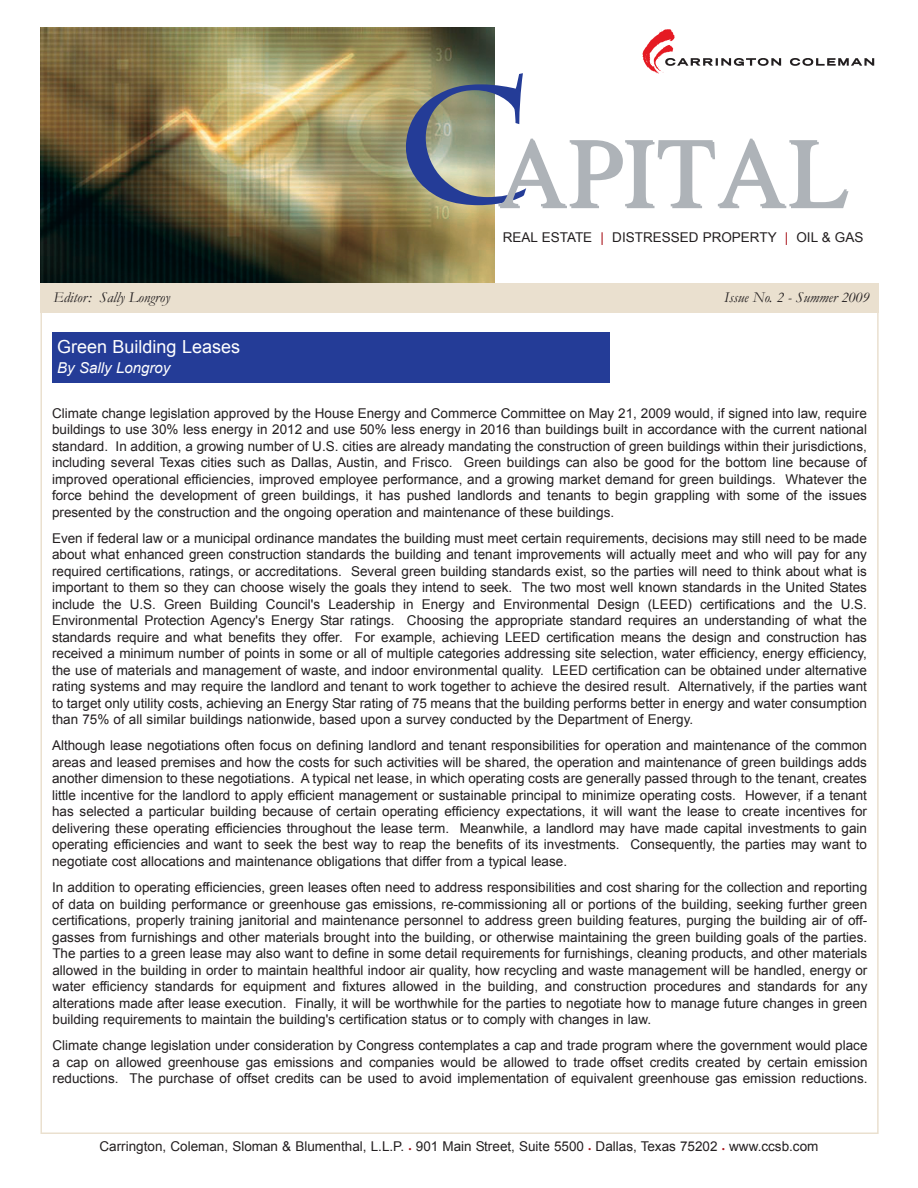
<style>
.page{position:relative;width:918px;height:1188px;background:#fff}
.page>*{position:absolute;margin:0;border:0;box-sizing:border-box;transform-origin:0 0}
.t1{font:700 165px "Charlemagne Std";color:#243c97}
.t2{font:97.5px "CG Times";color:#aeb3b8}
.t3{font:18px "Arial";color:#fff}
.t4{font:italic 15px "Garamond";color:#231f20}
.t5{font:italic 15px "Arial";color:#fff}
.t6{font:13.5px/16.5px "Arial";color:#231f20;text-align:justify}
.s1{color:#a9151c}
.s2{font-family:"Verdana";font-size:6px;color:#a9151c}
</style>
<div class="page">
<svg style="left:642px;top:29px;width:232px;height:45px"></svg>
<img style="left:40px;top:27px;width:454px;height:257px">
<div style="left:40px;top:284px;width:839px;height:29px;background:#eae0cf"></div>
<div style="left:52px;top:332px;width:558px;height:51px;background:#243c97"></div>
<h1 class="t1" style="left:397px;top:49px;width:135px">c</h1>
<p class="t6" style="left:503px;top:229px;width:362px">REAL ESTATE <span class="s1">|</span> DISTRESSED PROPERTY <span class="s1">|</span> OIL &amp; GAS</p>
<h2 class="t2" style="left:497px;top:118px;width:352px">APITAL</h2>
<p class="t4" style="left:54px;top:289px;width:118px">Editor: Sally Longroy</p>
<p class="t4" style="left:724px;top:289px;width:147px">Issue No. 2 - Summer 2009</p>
<h3 class="t3" style="left:57px;top:337px;width:185px">Green Building Leases</h3>
<p class="t5" style="left:57px;top:359px;width:115px">By Sally Longroy</p>
<p class="t6" style="left:52px;top:405px;width:816px">Climate change legislation approved by the House Energy and Commerce Committee on May 21, 2009 would, if signed into law, require buildings to use 30% less energy in 2012 and use 50% less energy in 2016 than buildings built in accordance with the current national standard. In addition, a growing number of U.S. cities are already mandating the construction of green buildings within their jurisdictions, including several Texas cities such as Dallas, Austin, and Frisco. Green buildings can also be good for the bottom line because of improved operational efficiencies, improved employee performance, and a growing market demand for green buildings. Whatever the force behind the development of green buildings, it has pushed landlords and tenants to begin grappling with some of the issues presented by the construction and the ongoing operation and maintenance of these buildings.</p>
<p class="t6" style="left:52px;top:530px;width:816px">Even if federal law or a municipal ordinance mandates the building must meet certain requirements, decisions may still need to be made about what enhanced green construction standards the building and tenant improvements will actually meet and who will pay for any required certifications, ratings, or accreditations. Several green building standards exist, so the parties will need to think about what is important to them so they can choose wisely the goals they intend to seek. The two most well known standards in the United States include the U.S. Green Building Council's Leadership in Energy and Environmental Design (LEED) certifications and the U.S.<br>Environmental Protection Agency's Energy Star ratings. Choosing the appropriate standard requires an understanding of what the standards require and what benefits they offer. For example, achieving LEED certification means the design and construction has received a minimum number of points in some or all of multiple categories addressing site selection, water efficiency, energy efficiency, the use of materials and management of waste, and indoor environmental quality. LEED certification can be obtained under alternative rating systems and may require the landlord and tenant to work together to achieve the desired result. Alternatively, if the parties want to target only utility costs, achieving an Energy Star rating of 75 means that the building performs better in energy and water consumption than 75% of all similar buildings nationwide, based upon a survey conducted by the Department of Energy.</p>
<p class="t6" style="left:52px;top:738px;width:817px">Although lease negotiations often focus on defining landlord and tenant responsibilities for operation and maintenance of the common areas and leased premises and how the costs for such activities will be shared, the operation and maintenance of green buildings adds another dimension to these negotiations. A typical net lease, in which operating costs are generally passed through to the tenant, creates little incentive for the landlord to apply efficient management or sustainable principal to minimize operating costs. However, if a tenant has selected a particular building because of certain operating efficiency expectations, it will want the lease to create incentives for delivering these operating efficiencies throughout the lease term. Meanwhile, a landlord may have made capital investments to gain operating efficiencies and want to seek the best way to reap the benefits of its investments. Consequently, the parties may want to negotiate cost allocations and maintenance obligations that differ from a typical lease.</p>
<p class="t6" style="left:52px;top:879px;width:817px">In addition to operating efficiencies, green leases often need to address responsibilities and cost sharing for the collection and reporting of data on building performance or greenhouse gas emissions, re-commissioning all or portions of the building, seeking further green certifications, properly training janitorial and maintenance personnel to address green building features, purging the building air of off&shy;gasses from furnishings and other materials brought into the building, or otherwise maintaining the green building goals of the parties.<br>The parties to a green lease may also want to define in some detail requirements for furnishings, cleaning products, and other materials allowed in the building in order to maintain healthful indoor air quality, how recycling and waste management will be handled, energy or water efficiency standards for equipment and fixtures allowed in the building, and construction procedures and standards for any alterations made after lease execution. Finally, it will be worthwhile for the parties to negotiate how to manage future changes in green building requirements to maintain the building's certification status or to comply with changes in law.</p>
<p class="t6" style="left:53px;top:1037px;width:817px">Climate change legislation under consideration by Congress contemplates a cap and trade program where the government would place a cap on allowed greenhouse gas emissions and companies would be allowed to trade offset credits created by certain emission reductions. The purchase of offset credits can be used to avoid implementation of equivalent greenhouse gas emission reductions.</p>
<p class="t6" style="left:100px;top:1138px;width:720px">Carrington, Coleman, Sloman &amp; Blumenthal, L.L.P. <span class="s2">•</span> 901 Main Street, Suite 5500 <span class="s2">•</span> Dallas, Texas 75202 <span class="s2">•</span> www.ccsb.com</p>
</div>
